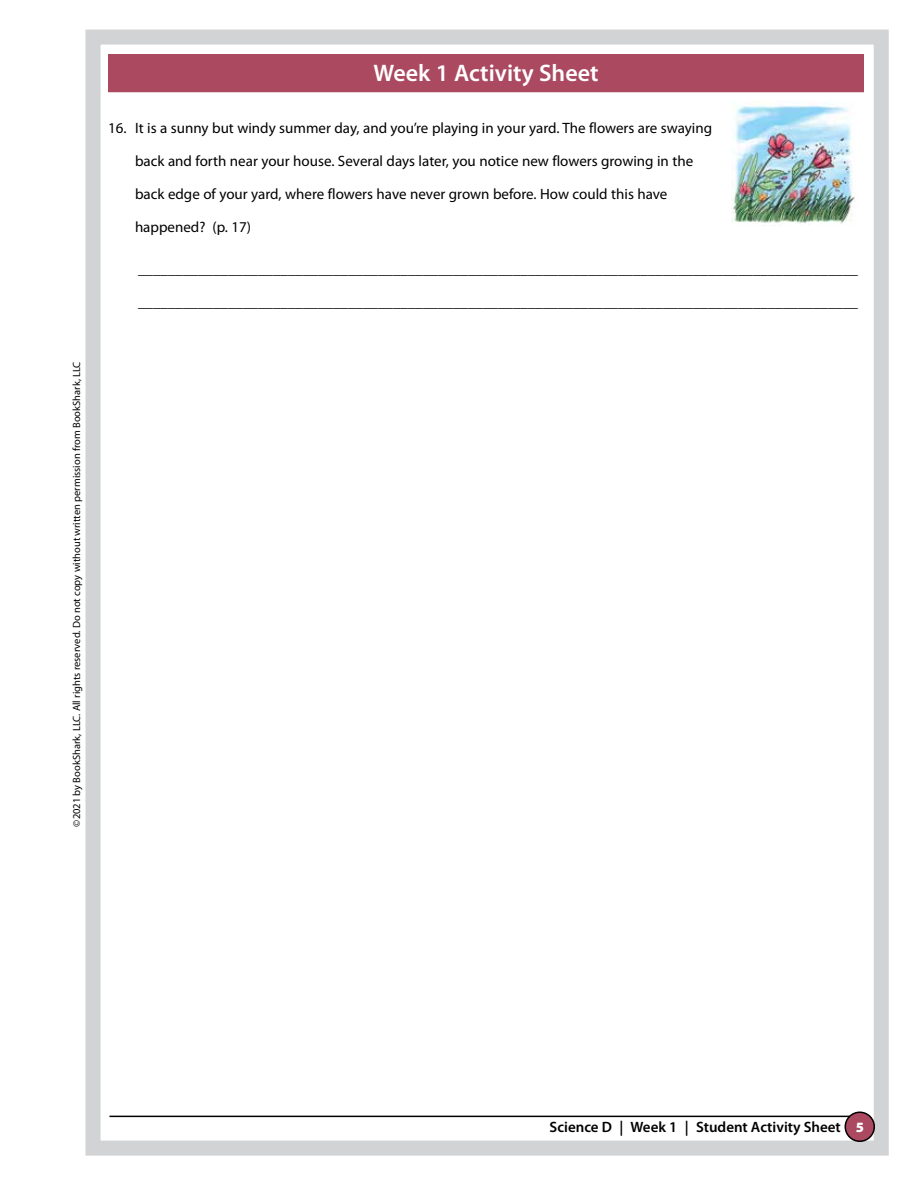
<style>
.page{position:relative;width:918px;height:1188px;background:#fff}
.page>*{position:absolute;margin:0;border:0;box-sizing:border-box;transform-origin:0 0}
.t1{font:600 24px "Myriad Pro";color:#fff}
.t2{font:15px "Myriad Pro";color:#000}
.t3{font:600 15px "Myriad Pro";color:#000}
.t4{font:10.5px "Myriad Pro";color:#000}
.s1{font-weight:900;font-size:14.25px;color:#fff}
</style>
<div class="page">
<div style="left:109px;top:55px;width:754px;height:37px;background:#aa4960"></div>
<div style="left:108px;top:54px;width:756px;height:38px;border:2px solid #aa4960"></div>
<img style="left:732px;top:101px;width:124px;height:125px">
<div style="left:86px;top:30px;width:803px;height:1126px;border:15px solid #d1d3d4"></div>
<hr style="left:110px;top:1116px;width:752px;height:1px;background:#000">
<div style="left:845px;top:1112px;width:29px;height:29px;background:#aa4960;border-radius:50%"></div>
<div style="left:845px;top:1112px;width:30px;height:30px;border:2px solid #000;border-radius:50%"></div>
<p class="t4" style="left:70px;top:827px;width:467px;rotate:-90deg">©2021 by BookShark, LLC. All rights reserved. Do not copy without written permission from BookShark, LLC</p>
<h1 class="t1" style="left:373px;top:58px;width:227px">Week 1 Activity Sheet</h1>
<p class="t2" style="left:108px;top:118px;width:606px">16. It is a sunny but windy summer day, and you’re playing in your yard. The flowers are swaying</p>
<p class="t2" style="left:135px;top:151px;width:560px">back and forth near your house. Several days later, you notice new flowers growing in the</p>
<p class="t2" style="left:135px;top:184px;width:534px">back edge of your yard, where flowers have never grown before. How could this have</p>
<p class="t2" style="left:135px;top:217px;width:118px">happened? (p. 17)</p>
<p class="t2" style="left:138px;top:259px;width:721px">________________________________________________________________________________________________</p>
<p class="t2" style="left:138px;top:292px;width:721px">________________________________________________________________________________________________</p>
<p class="t3" style="left:550px;top:1118px;width:316px">Science D | Week 1 | Student Activity Sheet <span class="s1">5</span></p>
</div>
